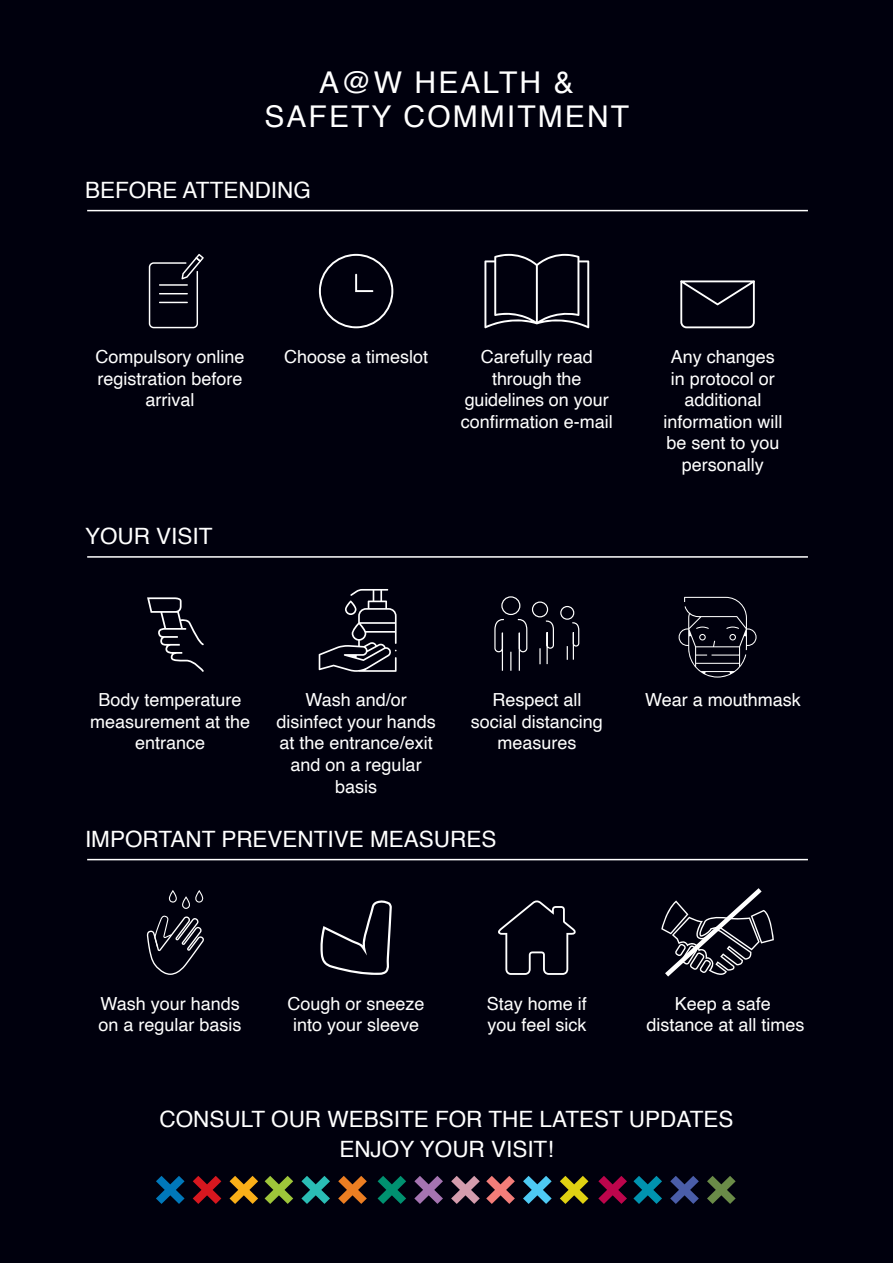
<style>
.page{position:relative;width:893px;height:1263px;background:#00000d}
.page>*{position:absolute;margin:0;border:0;box-sizing:border-box;transform-origin:0 0}
.t1{font:30px/33.8px "Helvetica";letter-spacing:.07em;color:#fff;text-align:center}
.t2{font:22.5px "Helvetica";color:#fff}
.t3{font:18px/21.6px "Helvetica";color:#fff;text-align:center}
</style>
<div class="page">
<hr style="left:87px;top:210px;width:721px;height:1px;background:#fff">
<hr style="left:87px;top:556px;width:721px;height:2px;background:#fff">
<hr style="left:87px;top:859px;width:721px;height:1px;background:#fff">
<svg style="left:679px;top:597px;width:77px;height:80px"></svg>
<svg style="left:149px;top:254px;width:55px;height:74px"></svg>
<svg style="left:319px;top:254px;width:74px;height:74px"></svg>
<svg style="left:484px;top:254px;width:105px;height:74px"></svg>
<svg style="left:680px;top:280px;width:75px;height:48px"></svg>
<svg style="left:147px;top:915px;width:57px;height:60px"></svg>
<svg style="left:169px;top:890px;width:34px;height:19px"></svg>
<svg style="left:498px;top:900px;width:78px;height:75px"></svg>
<svg style="left:320px;top:900px;width:72px;height:75px"></svg>
<svg style="left:661px;top:888px;width:113px;height:89px"></svg>
<svg style="left:319px;top:589px;width:78px;height:83px"></svg>
<svg style="left:147px;top:597px;width:57px;height:75px"></svg>
<svg style="left:494px;top:596px;width:86px;height:75px"></svg>
<svg style="left:156px;top:1176px;width:29px;height:28px"></svg>
<svg style="left:378px;top:1176px;width:28px;height:28px"></svg>
<svg style="left:265px;top:1176px;width:28px;height:28px"></svg>
<svg style="left:486px;top:1176px;width:29px;height:28px"></svg>
<svg style="left:633px;top:1176px;width:29px;height:28px"></svg>
<svg style="left:229px;top:1176px;width:29px;height:28px"></svg>
<svg style="left:451px;top:1176px;width:29px;height:28px"></svg>
<svg style="left:598px;top:1176px;width:29px;height:28px"></svg>
<svg style="left:338px;top:1176px;width:29px;height:28px"></svg>
<svg style="left:560px;top:1176px;width:28px;height:28px"></svg>
<svg style="left:707px;top:1176px;width:29px;height:28px"></svg>
<svg style="left:193px;top:1176px;width:28px;height:28px"></svg>
<svg style="left:414px;top:1176px;width:29px;height:28px"></svg>
<svg style="left:301px;top:1176px;width:29px;height:28px"></svg>
<svg style="left:523px;top:1176px;width:29px;height:28px"></svg>
<svg style="left:670px;top:1176px;width:29px;height:28px"></svg>
<p class="t1" style="left:264px;top:67px;width:366px">A@W HEALTH &amp;<br>SAFETY COMMITMENT</p>
<p class="t2" style="left:85px;top:172px;width:227px">BEFORE ATTENDING</p>
<p class="t3" style="left:96px;top:346px;width:151px">Compulsory online registration before arrival</p>
<p class="t2" style="left:85px;top:519px;width:129px">YOUR VISIT</p>
<p class="t3" style="left:284px;top:346px;width:146px">Choose a timeslot</p>
<p class="t3" style="left:481px;top:346px;width:114px">Carefully read through the</p>
<p class="t3" style="left:461px;top:390px;width:154px;text-align:left">guidelines on your confirmation e-mail</p>
<p class="t3" style="left:663px;top:346px;width:121px">Any changes in protocol or additional information will be sent to you personally</p>
<p class="t3" style="left:90px;top:689px;width:162px">Body temperature measurement at the entrance</p>
<p class="t3" style="left:276px;top:689px;width:161px">Wash and/or disinfect your hands at the entrance/exit and on a regular basis</p>
<p class="t3" style="left:471px;top:689px;width:134px">Respect all social distancing measures</p>
<p class="t2" style="left:85px;top:821px;width:413px">IMPORTANT PREVENTIVE MEASURES</p>
<p class="t3" style="left:645px;top:689px;width:157px">Wear a mouthmask</p>
<p class="t3" style="left:99px;top:993px;width:145px;text-align:left">Wash your hands on a regular basis</p>
<p class="t3" style="left:288px;top:993px;width:139px">Cough or sneeze into your sleeve</p>
<p class="t3" style="left:487px;top:993px;width:102px;text-align:left">Stay home if you feel sick</p>
<p class="t3" style="left:646px;top:993px;width:160px">Keep a safe distance at all times</p>
<p class="t2" style="left:160px;top:1102px;width:575px">CONSULT OUR WEBSITE FOR THE LATEST UPDATES</p>
<p class="t2" style="left:339px;top:1132px;width:216px">ENJOY YOUR VISIT!</p>
</div>
